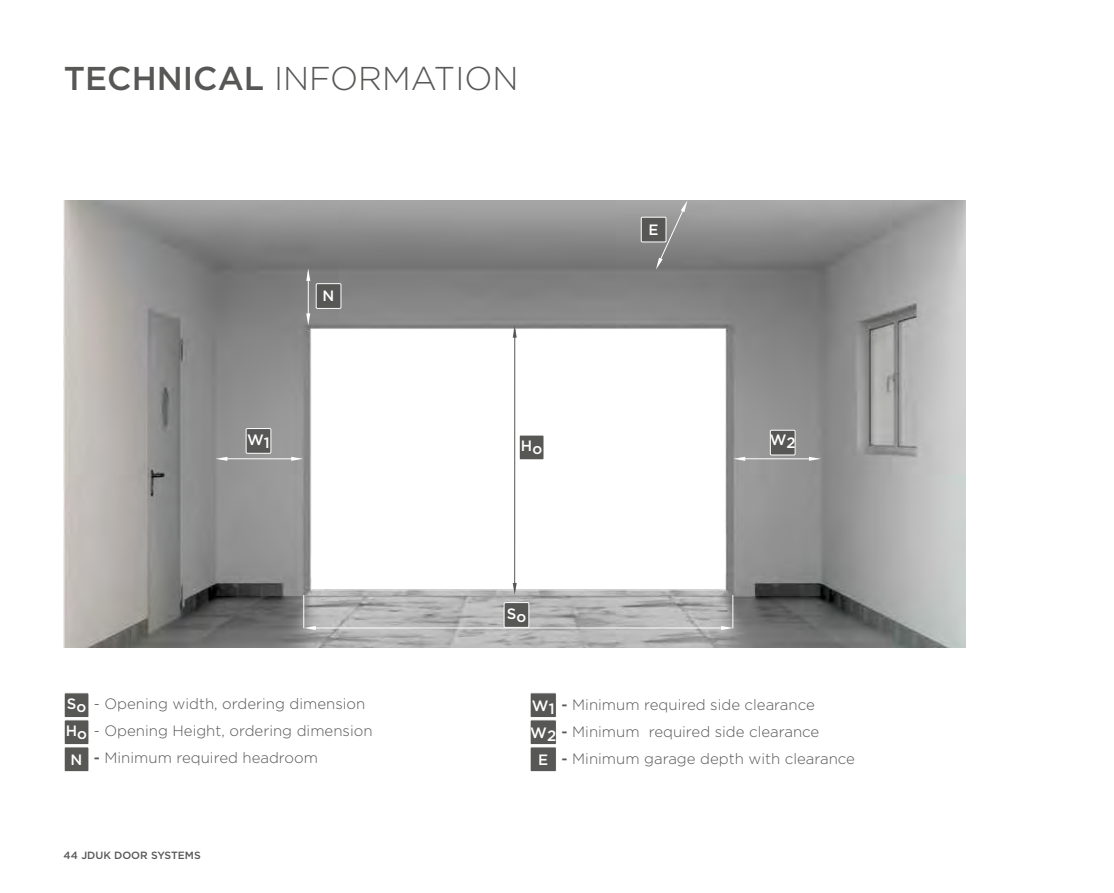
<style>
.page{position:relative;width:1114px;height:893px;background:#fff}
.page>*{position:absolute;margin:0;border:0;box-sizing:border-box;transform-origin:0 0}
.t1{font:300 33px "Gotham";color:#575756}
.t2{font:300 15px "Gotham";color:#575756}
.t3{font:500 15px/27px "Gotham";color:#fff;text-align:center}
.t4{font:500 10.5px "Gotham";color:#575756}
.s1{font-weight:500}
</style>
<div class="page">
<img style="left:64px;top:200px;width:901px;height:448px">
<hr style="left:514px;top:329px;width:1px;height:255px;background:#575756">
<svg style="left:512px;top:326px;width:4px;height:12px"></svg>
<svg style="left:512px;top:583px;width:4px;height:12px"></svg>
<svg style="left:306px;top:269px;width:4px;height:12px"></svg>
<svg style="left:306px;top:313px;width:4px;height:12px"></svg>
<hr style="left:308px;top:273px;width:1px;height:46px;background:#fff">
<hr style="left:310px;top:628px;width:417px;height:1px;background:#fff">
<svg style="left:721px;top:626px;width:12px;height:4px"></svg>
<svg style="left:304px;top:626px;width:12px;height:4px"></svg>
<hr style="left:303px;top:595px;width:1px;height:33px;background:#fff">
<hr style="left:732px;top:595px;width:1px;height:33px;background:#fff">
<hr style="left:221px;top:458px;width:71px;height:1px;background:#fff">
<hr style="left:739px;top:458px;width:71px;height:1px;background:#fff">
<svg style="left:215px;top:457px;width:12px;height:4px"></svg>
<svg style="left:733px;top:457px;width:12px;height:4px"></svg>
<svg style="left:291px;top:457px;width:12px;height:4px"></svg>
<svg style="left:809px;top:457px;width:12px;height:4px"></svg>
<svg style="left:656px;top:200px;width:31px;height:70px;background:#929292"></svg>
<div style="left:246px;top:428px;width:25px;height:25px;background:#575756"></div>
<div style="left:246px;top:428px;width:25px;height:26px;border:1px solid #fff"></div>
<div style="left:504px;top:603px;width:25px;height:24px;background:#575756"></div>
<div style="left:503px;top:602px;width:26px;height:26px;border:1px solid #fff"></div>
<div style="left:519px;top:435px;width:25px;height:25px;background:#575756"></div>
<div style="left:519px;top:435px;width:25px;height:25px;border:1px solid #fff"></div>
<div style="left:770px;top:430px;width:25px;height:25px;background:#575756"></div>
<div style="left:770px;top:430px;width:25px;height:25px;border:1px solid #fff"></div>
<div style="left:316px;top:284px;width:25px;height:24px;background:#575756"></div>
<div style="left:316px;top:283px;width:25px;height:26px;border:1px solid #fff"></div>
<div style="left:641px;top:217px;width:25px;height:25px;background:#575756"></div>
<div style="left:641px;top:217px;width:25px;height:25px;border:1px solid #fff"></div>
<div style="left:64px;top:693px;width:25px;height:25px;background:#575756"></div>
<div style="left:64px;top:692px;width:25px;height:26px;border:1px solid #fff"></div>
<div style="left:64px;top:720px;width:25px;height:25px;background:#575756"></div>
<div style="left:64px;top:719px;width:25px;height:26px;border:1px solid #fff"></div>
<div style="left:64px;top:747px;width:25px;height:25px;background:#575756"></div>
<div style="left:64px;top:746px;width:25px;height:26px;border:1px solid #fff"></div>
<div style="left:530px;top:693px;width:26px;height:25px;background:#575756"></div>
<div style="left:530px;top:692px;width:27px;height:26px;border:1px solid #fff"></div>
<div style="left:530px;top:720px;width:26px;height:25px;background:#575756"></div>
<div style="left:530px;top:719px;width:27px;height:26px;border:1px solid #fff"></div>
<div style="left:530px;top:747px;width:26px;height:25px;background:#575756"></div>
<div style="left:530px;top:746px;width:27px;height:26px;border:1px solid #fff"></div>
<h1 class="t1" style="left:64px;top:61px;width:456px"><span class="s1">TECHNICAL</span> INFORMATION</h1>
<p class="t3" style="left:323px;top:282px;width:13px">N</p>
<p class="t3" style="left:648px;top:216px;width:12px">E</p>
<p class="t3" style="left:247px;top:427px;width:24px">W1</p>
<p class="t3" style="left:66px;top:691px;width:23px">So<br>Ho<br>N</p>
<p class="t2" style="left:94px;top:695px;width:273px">- Opening width, ordering dimension</p>
<p class="t2" style="left:94px;top:722px;width:280px">- Opening Height, ordering dimension</p>
<p class="t2" style="left:94px;top:749px;width:226px"><span class="s1">-</span> Minimum required headroom</p>
<p class="t4" style="left:64px;top:848px;width:139px">44 JDUK DOOR SYSTEMS</p>
<p class="t3" style="left:521px;top:434px;width:23px">Ho</p>
<p class="t3" style="left:769px;top:428px;width:27px">W2</p>
<p class="t3" style="left:507px;top:602px;width:21px">So</p>
<p class="t2" style="left:561px;top:696px;width:255px"><span class="s1">-</span> Minimum required side clearance</p>
<p class="t2" style="left:561px;top:723px;width:259px"><span class="s1">-</span> Minimum required side clearance</p>
<p class="t2" style="left:561px;top:750px;width:295px"><span class="s1">-</span> Minimum garage depth with clearance</p>
<p class="t3" style="left:530px;top:693px;width:27px;text-align:left">W1<br>W2</p>
<p class="t3" style="left:538px;top:746px;width:12px">E</p>
</div>
